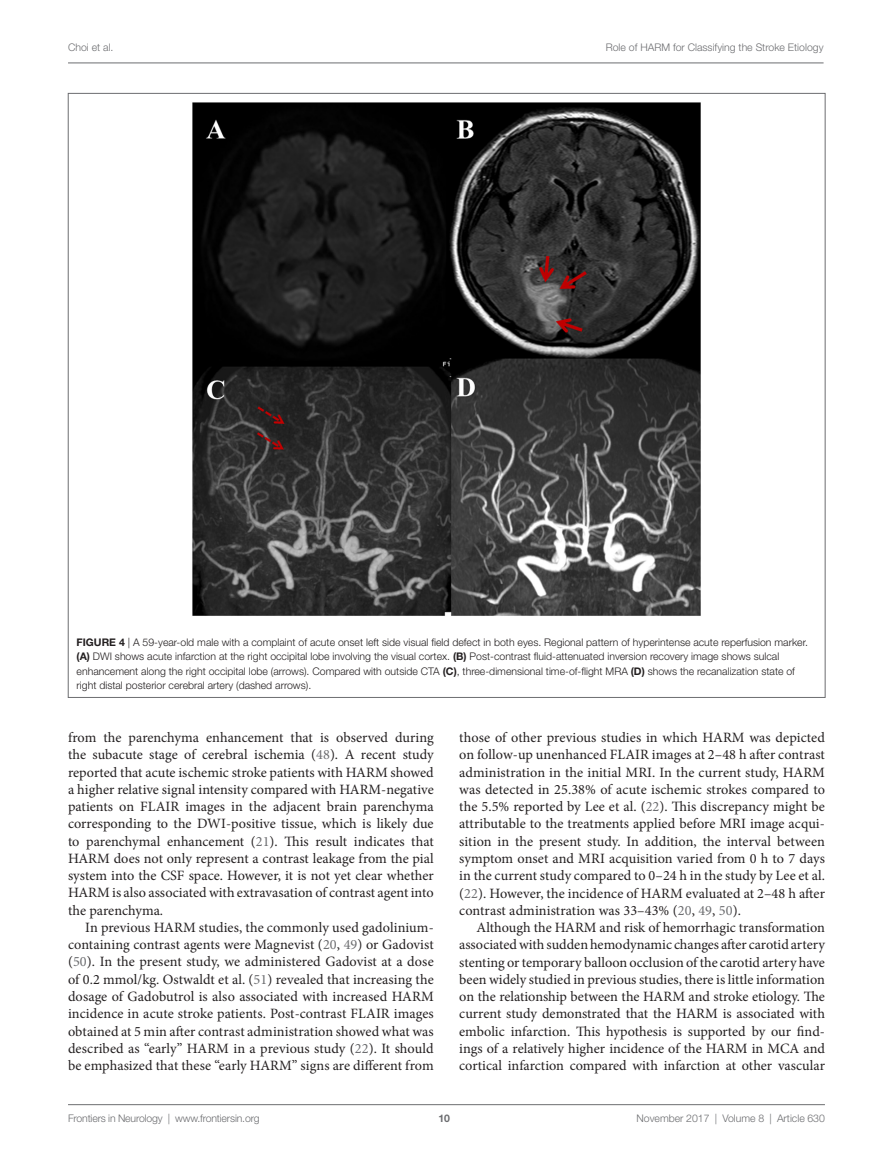
<style>
.page{position:relative;width:893px;height:1170px;background:#fff}
.page>*{position:absolute;margin:0;border:0;box-sizing:border-box;transform-origin:0 0}
.t1{font:14.25px/17.2px "Minion Pro";color:#231f20;text-align:justify}
.t2{font:300 10.5px/14.2px "Helvetica Neue LT Std";color:#231f20}
.t3{font:300 10.5px "Helvetica Neue LT Std";color:#6c6d70}
.t4{font:700 10.5px "Helvetica Neue LT Std";color:#6c6d70}
.s1{font-weight:700}
.s2{color:#6c6d70}
</style>
<div class="page">
<img style="left:192px;top:102px;width:509px;height:514px">
<hr style="left:68px;top:63px;width:756px;height:1px;background:#6c6d70">
<hr style="left:68px;top:1104px;width:757px;height:1px;background:#6c6d70">
<p class="t3" style="left:68px;top:41px;width:47px">Choi et al.</p>
<p class="t3" style="left:606px;top:41px;width:219px">Role of HARM for Classifying the Stroke Etiology</p>
<p class="t2" style="left:77px;top:635px;width:733px"><span class="s1">FIGURE 4</span> | A 59-year-old male with a complaint of acute onset left side visual field defect in both eyes. Regional pattern of hyperintense acute reperfusion marker. <span class="s1">(A)</span> DWI shows acute infarction at the right occipital lobe involving the visual cortex. <span class="s1">(B)</span> Post-contrast fluid-attenuated inversion recovery image shows sulcal enhancement along the right occipital lobe (arrows). Compared with outside CTA <span class="s1">(C)</span>, three-dimensional time-of-flight MRA <span class="s1">(D)</span> shows the recanalization state of right distal posterior cerebral artery (dashed arrows).</p>
<p class="t1" style="left:68px;top:728px;width:367px">from the parenchyma enhancement that is observed during the subacute stage of cerebral ischemia (<span class="s2">48</span>). A recent study reported that acute ischemic stroke patients with HARM showed a higher relative signal intensity compared with HARM-negative patients on FLAIR images in the adjacent brain parenchyma corresponding to the DWI-positive tissue, which is likely due to parenchymal enhancement (<span class="s2">21</span>). This result indicates that HARM does not only represent a contrast leakage from the pial system into the CSF space. However, it is not yet clear whether HARM is also associated with extravasation of contrast agent into the parenchyma.</p>
<p class="t1" style="left:68px;top:918px;width:367px;text-indent:17px">In previous HARM studies, the commonly used gadolinium&shy;containing contrast agents were Magnevist (<span class="s2">20</span>, <span class="s2">49</span>) or Gadovist (<span class="s2">50</span>). In the present study, we administered Gadovist at a dose of 0.2 mmol/kg. Ostwaldt et al. (<span class="s2">51</span>) revealed that increasing the dosage of Gadobutrol is also associated with increased HARM incidence in acute stroke patients. Post-contrast FLAIR images obtained at 5 min after contrast administration showed what was described as “early” HARM in a previous study (<span class="s2">22</span>). It should be emphasized that these “early HARM” signs are different from</p>
<p class="t1" style="left:459px;top:729px;width:367px">those of other previous studies in which HARM was depicted on follow-up unenhanced FLAIR images at 2–48 h after contrast administration in the initial MRI. In the current study, HARM was detected in 25.38% of acute ischemic strokes compared to the 5.5% reported by Lee et al. (<span class="s2">22</span>). This discrepancy might be attributable to the treatments applied before MRI image acqui&shy;sition in the present study. In addition, the interval between symptom onset and MRI acquisition varied from 0 h to 7 days in the current study compared to 0–24 h in the study by Lee et al. (<span class="s2">22</span>). However, the incidence of HARM evaluated at 2–48 h after contrast administration was 33–43% (<span class="s2">20</span>, <span class="s2">49</span>, <span class="s2">50</span>).</p>
<p class="t1" style="left:459px;top:918px;width:367px;text-indent:17px">Although the HARM and risk of hemorrhagic transformation associated with sudden hemodynamic changes after carotid artery stenting or temporary balloon occlusion of the carotid artery have been widely studied in previous studies, there is little information on the relationship between the HARM and stroke etiology. The current study demonstrated that the HARM is associated with embolic infarction. This hypothesis is supported by our find&shy;ings of a relatively higher incidence of the HARM in MCA and cortical infarction compared with infarction at other vascular</p>
<p class="t3" style="left:68px;top:1111px;width:193px">Frontiers in Neurology | www.frontiersin.org</p>
<p class="t3" style="left:636px;top:1111px;width:190px">November 2017 | Volume 8 | Article 630</p>
<p class="t4" style="left:439px;top:1111px;width:13px">10</p>
</div>
